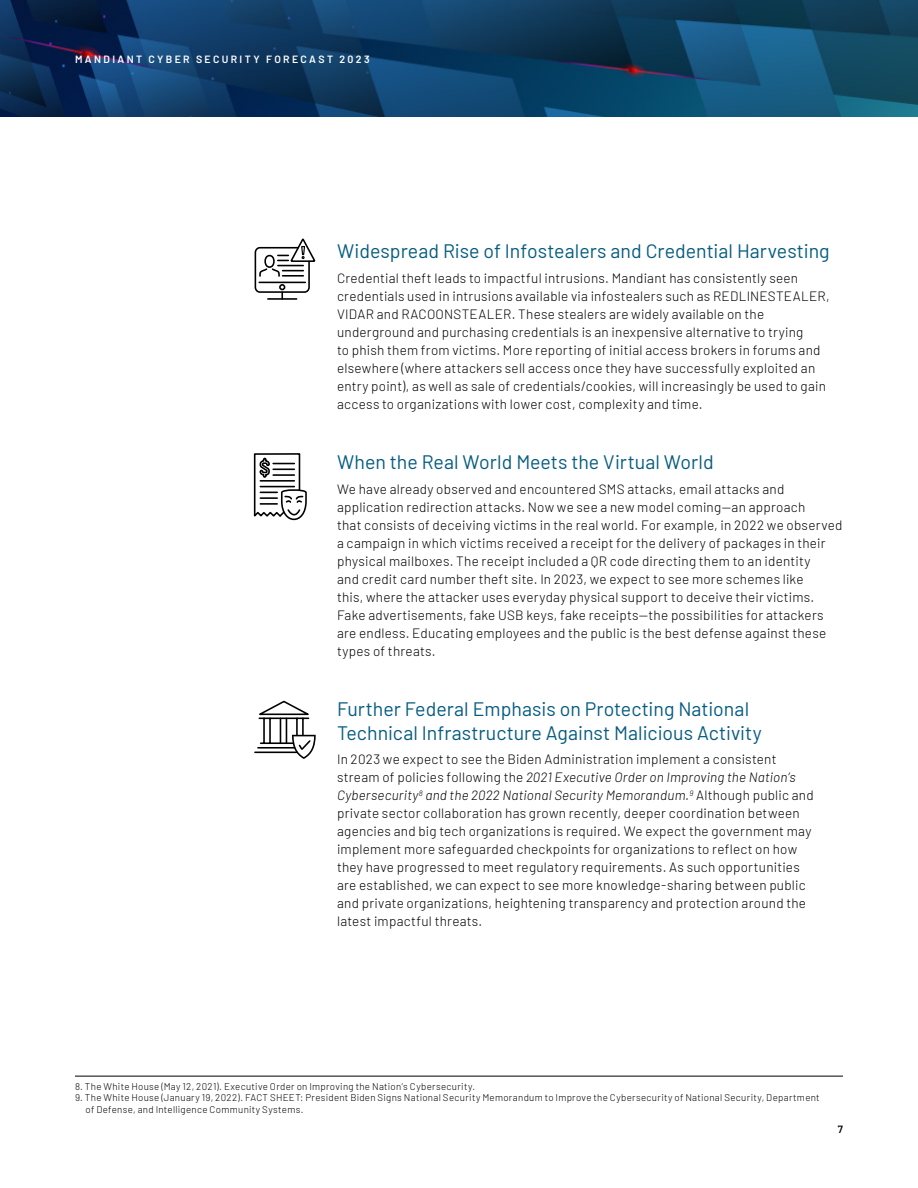
<style>
.page{position:relative;width:918px;height:1188px;background:#fff}
.page>*{position:absolute;margin:0;border:0;box-sizing:border-box;transform-origin:0 0}
.Body{font:19.5px/24px "Barlow";color:#065c80}
.Body-2{font:300 13.5px/18px "Barlow";letter-spacing:.02em;color:#000}
.t1{font:600 10.5px "Barlow";letter-spacing:.225em;color:#fff}
.t2{font:600 10.5px "Barlow";color:#000}
.Footnote_with_rule{font:300 9.75px/11.7px "Barlow";letter-spacing:.03em;color:#000}
.s1{font-style:italic}
</style>
<div class="page">
<hr style="left:268px;top:298px;width:29px;height:2px;background:#000">
<svg style="left:254px;top:239px;width:62px;height:60px"></svg>
<svg style="left:253px;top:453px;width:54px;height:67px"></svg>
<hr style="left:75px;top:1076px;width:768px;height:1px;background:#000">
<svg style="left:254px;top:700px;width:62px;height:59px"></svg>
<img style="left:0;top:0;width:918px;height:117px">
<p class="t1" style="left:75px;top:51px;width:296px">MANDIANT CYBER SECURITY FORECAST 2023</p>
<p class="Body" style="left:337px;top:238px;width:494px">Widespread Rise of Infostealers and Credential Harvesting</p>
<p class="Body-2" style="left:337px;top:268px;width:494px">Credential theft leads to impactful intrusions. Mandiant has consistently seen credentials used in intrusions available via infostealers such as REDLINESTEALER, VIDAR and RACOONSTEALER. These stealers are widely available on the underground and purchasing credentials is an inexpensive alternative to trying<br>to phish them from victims. More reporting of initial access brokers in forums and elsewhere (where attackers sell access once they have successfully exploited an entry point), as well as sale of credentials/cookies, will increasingly be used to gain access to organizations with lower cost, complexity and time.</p>
<p class="Body" style="left:337px;top:448px;width:378px">When the Real World Meets the Virtual World</p>
<p class="Body-2" style="left:337px;top:479px;width:507px">We have already observed and encountered SMS attacks, email attacks and application redirection attacks. Now we see a new model coming—an approach<br>that consists of deceiving victims in the real world. For example, in 2022 we observed a campaign in which victims received a receipt for the delivery of packages in their physical mailboxes. The receipt included a QR code directing them to an identity<br>and credit card number theft site. In 2023, we expect to see more schemes like<br>this, where the attacker uses everyday physical support to deceive their victims.<br>Fake advertisements, fake USB keys, fake receipts—the possibilities for attackers are endless. Educating employees and the public is the best defense against these types of threats.</p>
<p class="Body" style="left:337px;top:695px;width:426px">Further Federal Emphasis on Protecting National<br>Technical Infrastructure Against Malicious Activity</p>
<p class="Body-2" style="left:337px;top:750px;width:478px">In 2023 we expect to see the Biden Administration implement a consistent stream of policies following the <span class="s1">2021 Executive Order on Improving the Nation’s Cybersecurity</span><sup>8</sup> <span class="s1">and the 2022 National Security Memorandum.</span><sup>9</sup> Although public and private sector collaboration has grown recently, deeper coordination between agencies and big tech organizations is required. We expect the government may implement more safeguarded checkpoints for organizations to reflect on how they have progressed to meet regulatory requirements. As such opportunities are established, we can expect to see more knowledge-sharing between public and private organizations, heightening transparency and protection around the latest impactful threats.</p>
<p class="Footnote_with_rule" style="left:75px;top:1080px;width:402px">8. The White House (May 12, 2021). Executive Order on Improving the Nation’s Cybersecurity.</p>
<p class="Footnote_with_rule" style="left:86px;top:1091px;width:736px;text-indent:-11px">9. The White House (January 19, 2022). FACT SHEET: President Biden Signs National Security Memorandum to Improve the Cybersecurity of National Security, Department of Defense, and Intelligence Community Systems.</p>
<p class="t2" style="left:838px;top:1121px;width:7px">7</p>
</div>
